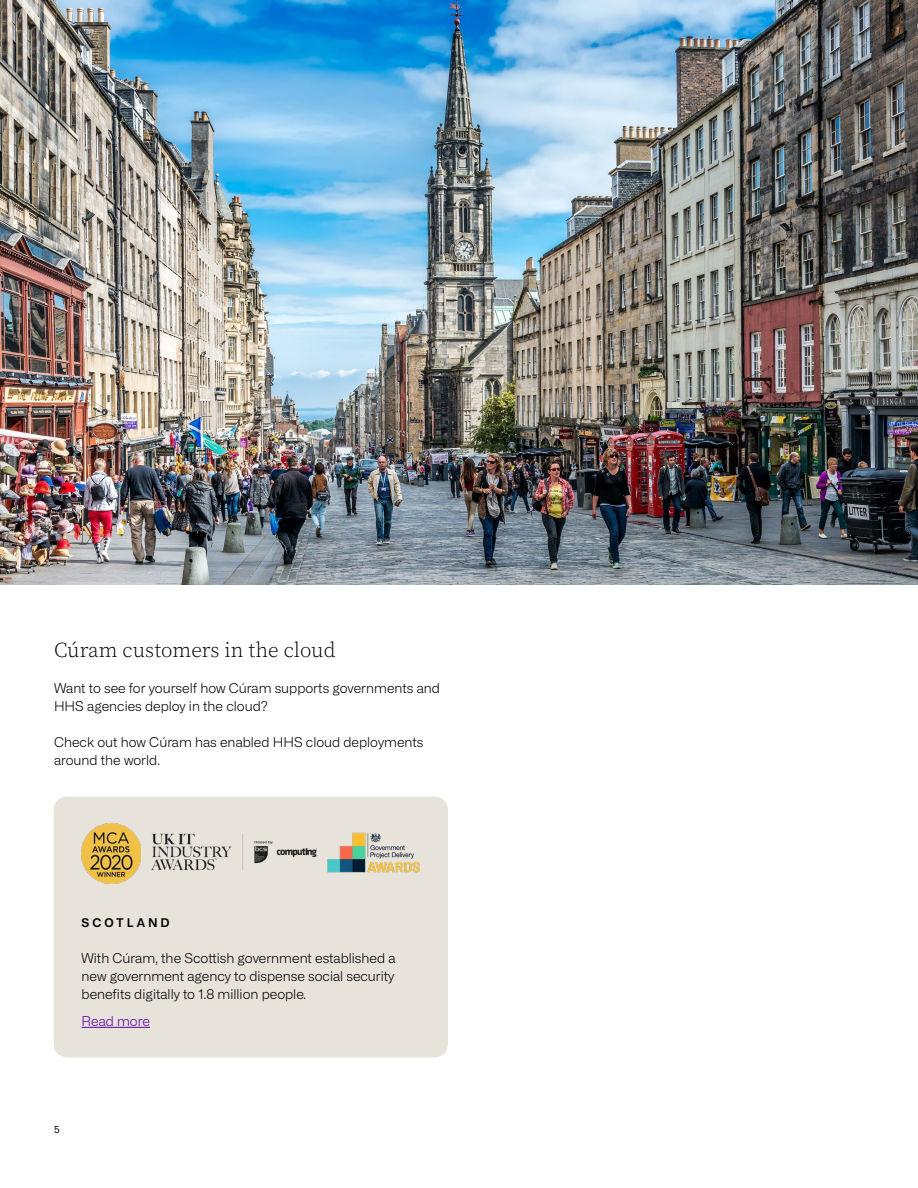
<style>
.page{position:relative;width:918px;height:1188px;background:#fff}
.page>*{position:absolute;margin:0;border:0;box-sizing:border-box;transform-origin:0 0}
.t1{font:300 21px "Source Serif Pro";color:#000}
.t2{font:300 13.5px/18px "Alliance No.1";color:#000}
.t3{font:300 13.5px "Alliance No.1";color:#6400a6}
.t4{font:600 12px "Alliance No.1";letter-spacing:.25em;color:#000}
.t5{font:9.75px "Alliance No.1";color:#000}
</style>
<div class="page">
<img style="left:0;top:0;width:918px;height:585px">
<div style="left:54px;top:796px;width:394px;height:262px;background:#e7e2da;border-radius:14px"></div>
<hr style="left:82px;top:1027px;width:68px;height:1px;background:#6400a6">
<img style="left:82px;top:823px;width:59px;height:61px">
<img style="left:151px;top:833px;width:166px;height:38px">
<img style="left:327px;top:832px;width:93px;height:41px">
<h1 class="t1" style="left:54px;top:637px;width:283px">Cúram customers in the cloud</h1>
<p class="t2" style="left:54px;top:679px;width:387px">Want to see for yourself how Cúram supports governments and<br>HHS agencies deploy in the cloud?</p>
<p class="t2" style="left:54px;top:733px;width:371px">Check out how Cúram has enabled HHS cloud deployments around the world.</p>
<p class="t4" style="left:82px;top:915px;width:90px">SCOTLAND</p>
<p class="t2" style="left:82px;top:949px;width:315px;text-align:justify">With Cúram, the Scottish government established a new government agency to dispense social security benefits digitally to 1.8 million people.</p>
<p class="t3" style="left:82px;top:1013px;width:70px">Read more</p>
<p class="t5" style="left:54px;top:1123px;width:7px">5</p>
</div>
